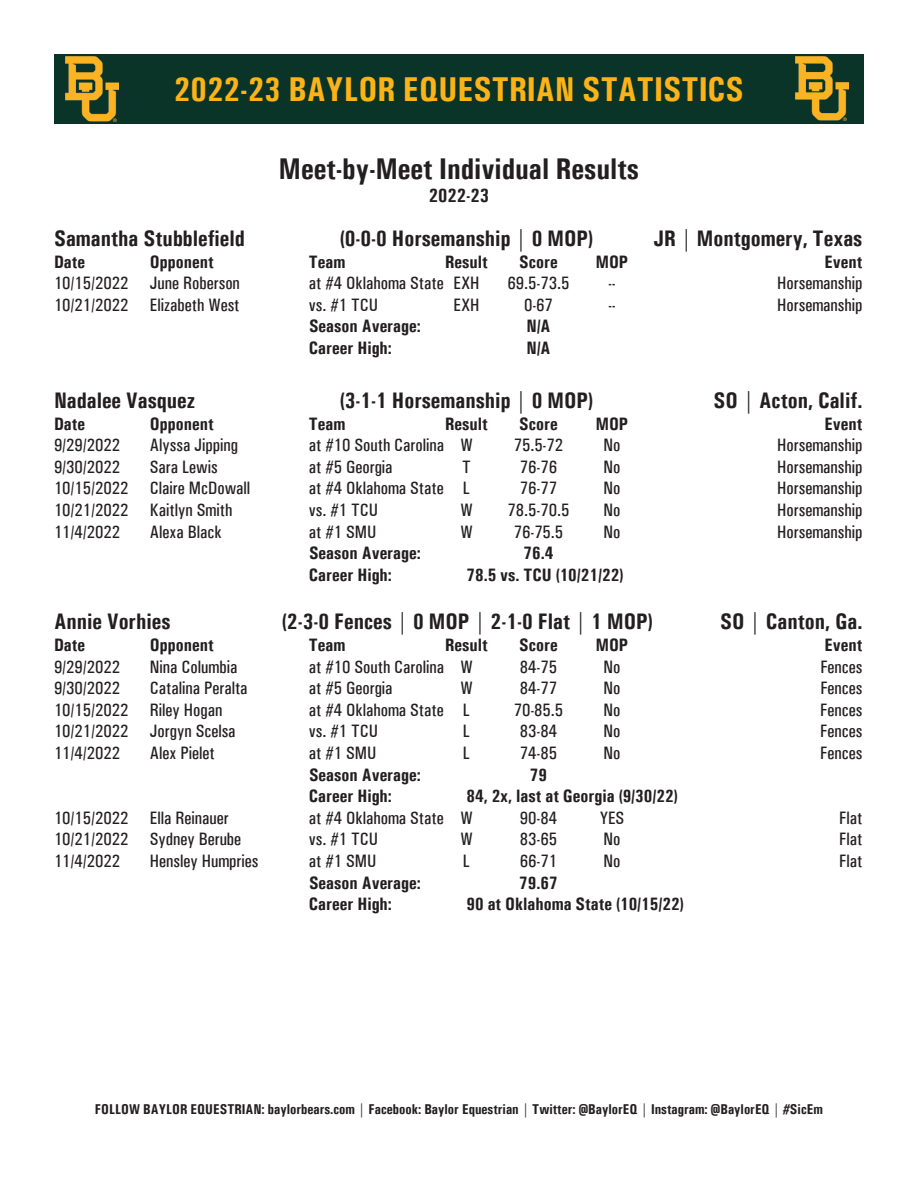
<style>
.page{position:relative;width:918px;height:1188px;background:#fff}
.page>*{position:absolute;margin:0;border:0;box-sizing:border-box;transform-origin:0 0}
.t1{font:700 condensed 34.5px "Univers";color:#fcb317}
.t2{font:700 condensed 30px "Univers";color:#231f20}
.t3{font:700 condensed 22.5px "Univers";color:#231f20}
.t4{font:700 condensed 19.5px "Univers";color:#231f20}
.t5{font:500 condensed 18px "Univers";color:#231f20}
.t6{font:700 condensed 18px "Univers";color:#231f20}
.t7{font:700 condensed 14.25px "Univers";color:#231f20}
</style>
<div class="page">
<div style="left:54px;top:54px;width:810px;height:70px;background:#0b3429"></div>
<img style="left:66px;top:57px;width:53px;height:64px">
<img style="left:795px;top:56px;width:53px;height:65px">
<p class="t1" style="left:174px;top:68px;width:571px">2022-23 BAYLOR EQUESTRIAN STATISTICS</p>
<p class="t2" style="left:279px;top:150px;width:361px">Meet-by-Meet Individual Results</p>
<p class="t4" style="left:429px;top:184px;width:62px">2022-23</p>
<p class="t3" style="left:54px;top:225px;width:192px">Samantha Stubblefield</p>
<p class="t3" style="left:340px;top:225px;width:255px">(0-0-0 Horsemanship | 0 MOP)</p>
<p class="t3" style="left:653px;top:225px;width:211px">JR | Montgomery, Texas</p>
<p class="t6" style="left:54px;top:250px;width:33px">Date</p>
<p class="t6" style="left:150px;top:250px;width:65px">Opponent</p>
<p class="t6" style="left:309px;top:250px;width:38px">Team</p>
<p class="t6" style="left:445px;top:250px;width:44px">Result</p>
<p class="t6" style="left:519px;top:250px;width:40px">Score</p>
<p class="t6" style="left:596px;top:250px;width:34px">MOP</p>
<p class="t6" style="left:825px;top:250px;width:39px">Event</p>
<p class="t5" style="left:54px;top:272px;width:187px">10/15/2022 June Roberson</p>
<p class="t5" style="left:309px;top:272px;width:172px">at #4 Oklahoma State EXH</p>
<p class="t5" style="left:508px;top:272px;width:63px">69.5-73.5</p>
<p class="t5" style="left:608px;top:272px;width:9px">--</p>
<p class="t5" style="left:777px;top:272px;width:87px">Horsemanship</p>
<p class="t5" style="left:54px;top:294px;width:187px">10/21/2022 Elizabeth West</p>
<p class="t5" style="left:309px;top:294px;width:71px">vs. #1 TCU</p>
<p class="t5" style="left:453px;top:294px;width:28px">EXH</p>
<p class="t5" style="left:524px;top:294px;width:30px">0-67</p>
<p class="t5" style="left:608px;top:294px;width:9px">--</p>
<p class="t5" style="left:777px;top:294px;width:87px">Horsemanship</p>
<p class="t6" style="left:309px;top:315px;width:113px">Season Average:</p>
<p class="t6" style="left:526px;top:315px;width:26px">N/A</p>
<p class="t6" style="left:309px;top:337px;width:84px">Career High:</p>
<p class="t6" style="left:526px;top:337px;width:26px">N/A</p>
<p class="t3" style="left:54px;top:387px;width:143px">Nadalee Vasquez</p>
<p class="t3" style="left:340px;top:387px;width:255px">(3-1-1 Horsemanship | 0 MOP)</p>
<p class="t3" style="left:714px;top:387px;width:150px">SO | Acton, Calif.</p>
<p class="t6" style="left:54px;top:412px;width:33px">Date</p>
<p class="t6" style="left:150px;top:412px;width:65px">Opponent</p>
<p class="t6" style="left:309px;top:412px;width:38px">Team</p>
<p class="t6" style="left:445px;top:412px;width:44px">Result</p>
<p class="t6" style="left:519px;top:412px;width:40px">Score</p>
<p class="t6" style="left:596px;top:412px;width:34px">MOP</p>
<p class="t6" style="left:825px;top:412px;width:39px">Event</p>
<p class="t5" style="left:54px;top:434px;width:68px">9/29/2022</p>
<p class="t5" style="left:150px;top:434px;width:90px">Alyssa Jipping</p>
<p class="t5" style="left:309px;top:434px;width:165px">at #10 South Carolina W</p>
<p class="t5" style="left:514px;top:434px;width:51px">75.5-72</p>
<p class="t5" style="left:604px;top:434px;width:18px">No</p>
<p class="t5" style="left:777px;top:434px;width:87px">Horsemanship</p>
<p class="t5" style="left:54px;top:456px;width:68px">9/30/2022</p>
<p class="t5" style="left:150px;top:456px;width:69px">Sara Lewis</p>
<p class="t5" style="left:309px;top:456px;width:85px">at #5 Georgia</p>
<p class="t5" style="left:462px;top:456px;width:10px">T</p>
<p class="t5" style="left:520px;top:456px;width:39px">76-76</p>
<p class="t5" style="left:604px;top:456px;width:18px">No</p>
<p class="t5" style="left:777px;top:456px;width:87px">Horsemanship</p>
<p class="t5" style="left:54px;top:478px;width:198px">10/15/2022 Claire McDowall</p>
<p class="t5" style="left:309px;top:478px;width:162px">at #4 Oklahoma State L</p>
<p class="t5" style="left:520px;top:478px;width:39px">76-77</p>
<p class="t5" style="left:604px;top:478px;width:18px">No</p>
<p class="t5" style="left:777px;top:478px;width:87px">Horsemanship</p>
<p class="t5" style="left:54px;top:499px;width:180px">10/21/2022 Kaitlyn Smith</p>
<p class="t5" style="left:309px;top:499px;width:71px">vs. #1 TCU</p>
<p class="t5" style="left:460px;top:499px;width:14px">W</p>
<p class="t5" style="left:508px;top:499px;width:63px">78.5-70.5</p>
<p class="t5" style="left:604px;top:499px;width:18px">No</p>
<p class="t5" style="left:777px;top:499px;width:87px">Horsemanship</p>
<p class="t5" style="left:54px;top:521px;width:68px">11/4/2022</p>
<p class="t5" style="left:150px;top:521px;width:73px">Alexa Black</p>
<p class="t5" style="left:309px;top:521px;width:69px">at #1 SMU</p>
<p class="t5" style="left:460px;top:521px;width:14px">W</p>
<p class="t5" style="left:514px;top:521px;width:51px">76-75.5</p>
<p class="t5" style="left:604px;top:521px;width:18px">No</p>
<p class="t5" style="left:777px;top:521px;width:87px">Horsemanship</p>
<p class="t6" style="left:309px;top:542px;width:113px">Season Average:</p>
<p class="t6" style="left:524px;top:542px;width:31px">76.4</p>
<p class="t6" style="left:309px;top:564px;width:84px">Career High:</p>
<p class="t6" style="left:466px;top:564px;width:158px">78.5 vs. TCU (10/21/22)</p>
<p class="t3" style="left:54px;top:608px;width:118px">Annie Vorhies</p>
<p class="t3" style="left:282px;top:608px;width:372px">(2-3-0 Fences | 0 MOP | 2-1-0 Flat | 1 MOP)</p>
<p class="t3" style="left:720px;top:608px;width:144px">SO | Canton, Ga.</p>
<p class="t6" style="left:54px;top:634px;width:33px">Date</p>
<p class="t6" style="left:150px;top:634px;width:65px">Opponent</p>
<p class="t6" style="left:309px;top:634px;width:38px">Team</p>
<p class="t6" style="left:445px;top:634px;width:44px">Result</p>
<p class="t6" style="left:519px;top:634px;width:40px">Score</p>
<p class="t6" style="left:596px;top:634px;width:34px">MOP</p>
<p class="t6" style="left:825px;top:634px;width:39px">Event</p>
<p class="t5" style="left:54px;top:656px;width:68px">9/29/2022</p>
<p class="t5" style="left:150px;top:656px;width:89px">Nina Columbia</p>
<p class="t5" style="left:309px;top:656px;width:165px">at #10 South Carolina W</p>
<p class="t5" style="left:520px;top:656px;width:39px">84-75</p>
<p class="t5" style="left:604px;top:656px;width:18px">No</p>
<p class="t5" style="left:820px;top:656px;width:44px">Fences</p>
<p class="t5" style="left:54px;top:677px;width:68px">9/30/2022</p>
<p class="t5" style="left:150px;top:677px;width:99px">Catalina Peralta</p>
<p class="t5" style="left:309px;top:677px;width:85px">at #5 Georgia</p>
<p class="t5" style="left:460px;top:677px;width:14px">W</p>
<p class="t5" style="left:520px;top:677px;width:39px">84-77</p>
<p class="t5" style="left:604px;top:677px;width:18px">No</p>
<p class="t5" style="left:820px;top:677px;width:44px">Fences</p>
<p class="t5" style="left:54px;top:699px;width:170px">10/15/2022 Riley Hogan</p>
<p class="t5" style="left:309px;top:699px;width:162px">at #4 Oklahoma State L</p>
<p class="t5" style="left:514px;top:699px;width:51px">70-85.5</p>
<p class="t5" style="left:604px;top:699px;width:18px">No</p>
<p class="t5" style="left:820px;top:699px;width:44px">Fences</p>
<p class="t5" style="left:54px;top:721px;width:183px">10/21/2022 Jorgyn Scelsa</p>
<p class="t5" style="left:309px;top:721px;width:71px">vs. #1 TCU</p>
<p class="t5" style="left:463px;top:721px;width:8px">L</p>
<p class="t5" style="left:520px;top:721px;width:39px">83-84</p>
<p class="t5" style="left:604px;top:721px;width:18px">No</p>
<p class="t5" style="left:820px;top:721px;width:44px">Fences</p>
<p class="t5" style="left:54px;top:742px;width:68px">11/4/2022</p>
<p class="t5" style="left:150px;top:742px;width:66px">Alex Pielet</p>
<p class="t5" style="left:309px;top:742px;width:69px">at #1 SMU</p>
<p class="t5" style="left:463px;top:742px;width:8px">L</p>
<p class="t5" style="left:520px;top:742px;width:39px">74-85</p>
<p class="t5" style="left:604px;top:742px;width:18px">No</p>
<p class="t5" style="left:820px;top:742px;width:44px">Fences</p>
<p class="t6" style="left:309px;top:763px;width:113px">Season Average:</p>
<p class="t6" style="left:530px;top:763px;width:19px">79</p>
<p class="t6" style="left:309px;top:785px;width:84px">Career High:</p>
<p class="t6" style="left:466px;top:785px;width:213px">84, 2x, last at Georgia (9/30/22)</p>
<p class="t5" style="left:54px;top:807px;width:176px">10/15/2022 Ella Reinauer</p>
<p class="t5" style="left:309px;top:807px;width:165px">at #4 Oklahoma State W</p>
<p class="t5" style="left:520px;top:807px;width:39px">90-84</p>
<p class="t5" style="left:600px;top:807px;width:26px">YES</p>
<p class="t5" style="left:839px;top:807px;width:25px">Flat</p>
<p class="t5" style="left:54px;top:829px;width:189px">10/21/2022 Sydney Berube</p>
<p class="t5" style="left:309px;top:829px;width:71px">vs. #1 TCU</p>
<p class="t5" style="left:460px;top:829px;width:14px">W</p>
<p class="t5" style="left:520px;top:829px;width:39px">83-65</p>
<p class="t5" style="left:604px;top:829px;width:18px">No</p>
<p class="t5" style="left:839px;top:829px;width:25px">Flat</p>
<p class="t5" style="left:54px;top:850px;width:68px">11/4/2022</p>
<p class="t5" style="left:150px;top:850px;width:110px">Hensley Humpries</p>
<p class="t5" style="left:309px;top:850px;width:69px">at #1 SMU</p>
<p class="t5" style="left:463px;top:850px;width:8px">L</p>
<p class="t5" style="left:520px;top:850px;width:39px">66-71</p>
<p class="t5" style="left:604px;top:850px;width:18px">No</p>
<p class="t5" style="left:839px;top:850px;width:25px">Flat</p>
<p class="t6" style="left:309px;top:871px;width:113px">Season Average:</p>
<p class="t6" style="left:519px;top:871px;width:40px">79.67</p>
<p class="t6" style="left:309px;top:893px;width:84px">Career High:</p>
<p class="t6" style="left:466px;top:893px;width:219px">90 at Oklahoma State (10/15/22)</p>
<p class="t7" style="left:95px;top:1100px;width:729px">FOLLOW BAYLOR EQUESTRIAN: baylorbears.com | Facebook: Baylor Equestrian | Twitter: @BaylorEQ | Instagram: @BaylorEQ | #SicEm</p>
</div>
